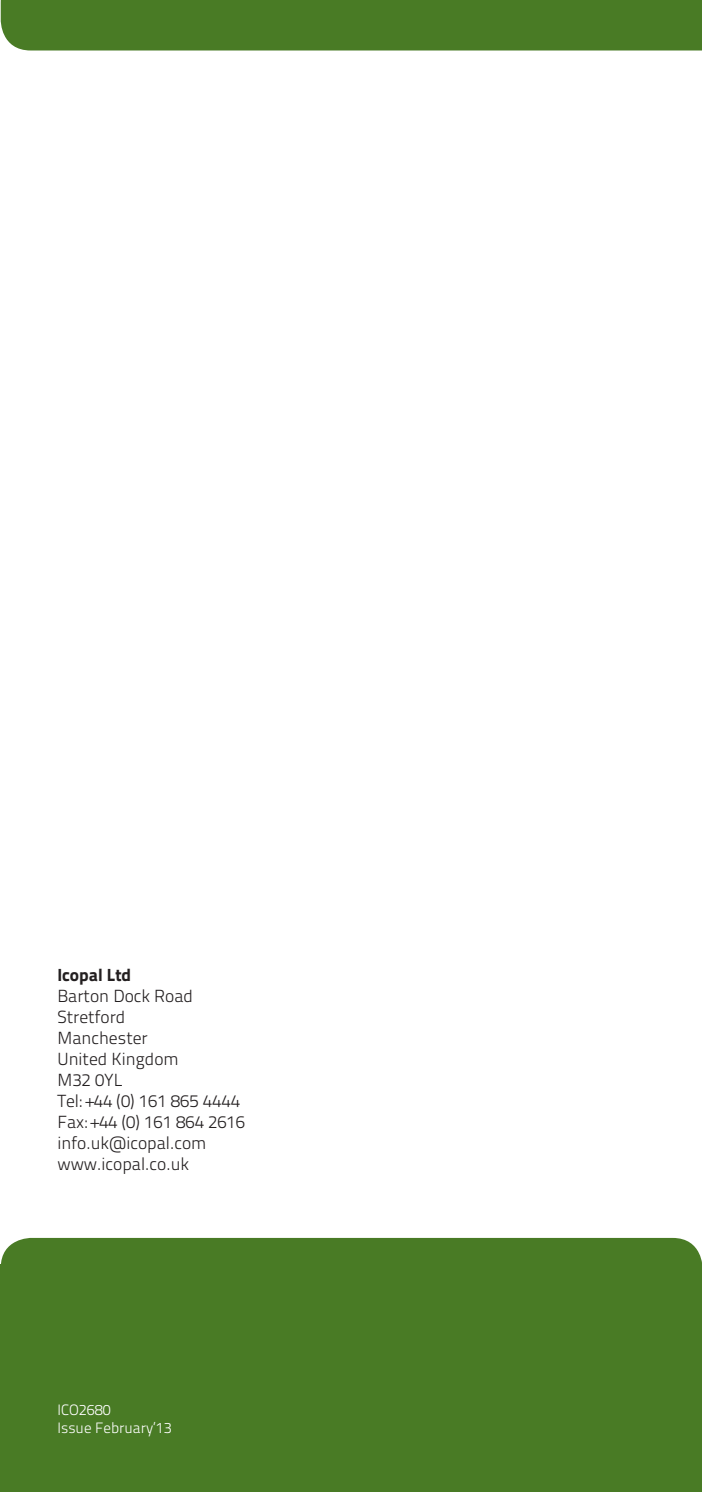
<style>
.page{position:relative;width:702px;height:1492px;background:#fff}
.page>*{position:absolute;margin:0;border:0;box-sizing:border-box;transform-origin:0 0}
.t1{font:17.5px "Titillium Text 25 L 250 wt";color:#231f20}
.t2{font:17.5px "Titillium Text 25 L 999 wt";color:#231f20}
.t3{font:15px "Titillium Text 25 L 250 wt";color:#fff}
</style>
<div class="page">
<div style="left:1px;top:1238px;width:701px;height:254px;background:#497b25"></div>
<div style="left:0;top:0;width:702px;height:50px;background:#497b25"></div>
<p class="t2" style="left:57px;top:961px;width:75px">Icopal Ltd</p>
<p class="t1" style="left:57px;top:983px;width:137px">Barton Dock Road</p>
<p class="t1" style="left:57px;top:1004px;width:69px">Stretford</p>
<p class="t1" style="left:57px;top:1025px;width:92px">Manchester</p>
<p class="t1" style="left:57px;top:1046px;width:123px">United Kingdom</p>
<p class="t1" style="left:57px;top:1067px;width:67px">M32 0YL</p>
<p class="t1" style="left:57px;top:1088px;width:184px">Tel: +44 (0) 161 865 4444</p>
<p class="t1" style="left:57px;top:1109px;width:189px">Fax: +44 (0) 161 864 2616</p>
<p class="t1" style="left:57px;top:1130px;width:150px">info.uk@icopal.com</p>
<p class="t1" style="left:57px;top:1151px;width:133px">www.icopal.co.uk</p>
<p class="t3" style="left:57px;top:1399px;width:55px">ICO2680</p>
<p class="t3" style="left:57px;top:1417px;width:116px">Issue February’13</p>
</div>
